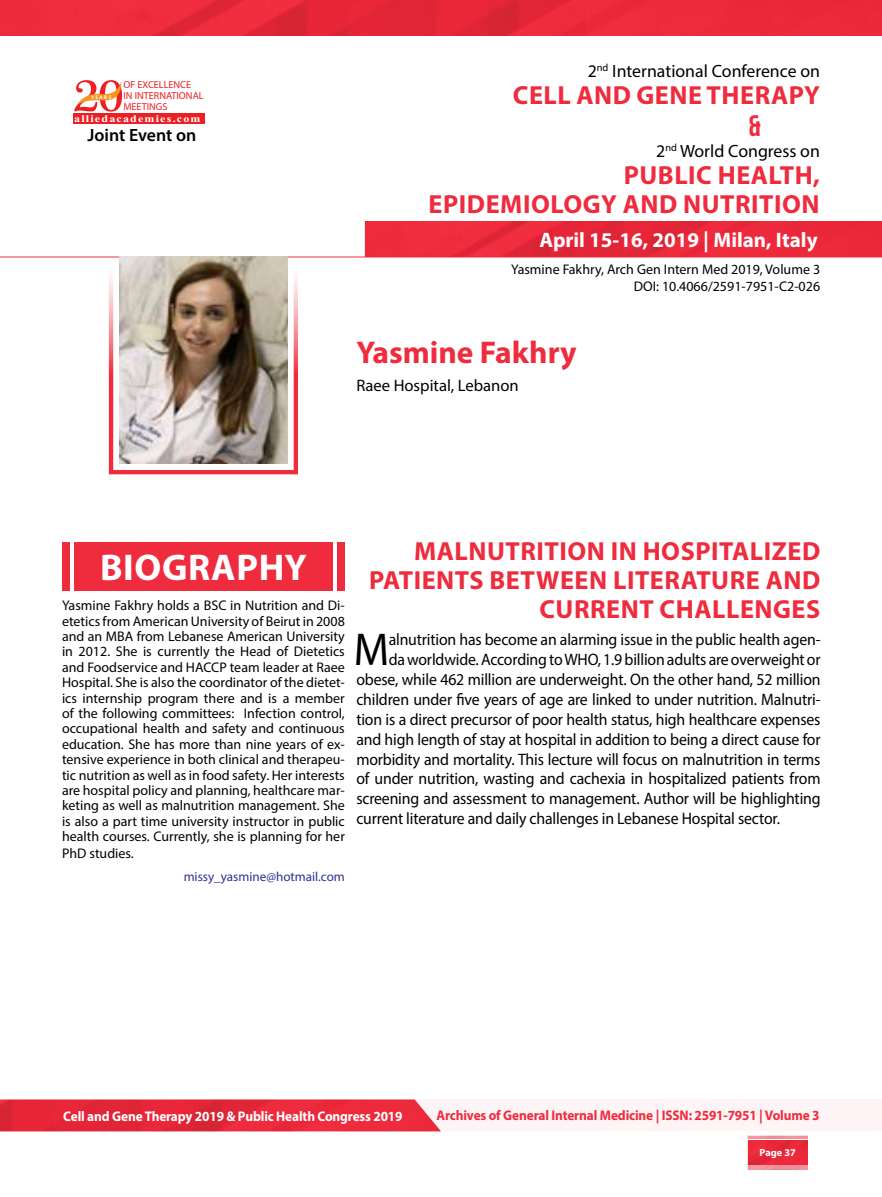
<style>
.page{position:relative;width:882px;height:1197px;background:#fff}
.page>*{position:absolute;margin:0;border:0;box-sizing:border-box;transform-origin:0 0}
.t1{font:46.2px "Myriad Pro";color:#000;scale:.95 1}
.t2{font:700 37.27px "Myriad Pro";letter-spacing:.02em;color:#fff}
.t3{font:700 31.5px "Myriad Pro";color:#ee2c3e}
.t4{font:29.75px "Bebas Neue";color:#ee2c3e}
.t5{font:700 26.25px/28.9px "Myriad Pro";letter-spacing:.02em;color:#ee2c3e;text-align:right}
.t6{font:700 21px "Myriad Pro";color:#fff}
.t7{font:17.85px "Myriad Pro";color:#000}
.t8{font:600 17.85px "Myriad Pro";color:#000}
.t9{font:16.62px "Myriad Pro";letter-spacing:-.01em;color:#000;scale:.95 1}
.t10{font:16.62px "Myriad Pro";letter-spacing:-.01em;color:#000}
.t11{font:14px/15.4px "Myriad Pro";color:#000;text-align:right}
.t12{font:700 14px "Myriad Pro";letter-spacing:-.01em;color:#ee2c3e;scale:.95 1}
.t13{font:700 14px "Myriad Pro";letter-spacing:-.01em;color:#fff;scale:.95 1}
.t14{font:13.12px "Myriad Pro";color:#2e3092}
.t15{font:700 10.33px "Myriad Pro";color:#fff}
.t16{font:10.15px/10.8px "Myriad Pro";color:#ed1f24}
.t17{font:700 10.15px "Times New Roman";letter-spacing:.1em;color:#fff;scale:1.18 1}
.t18{font:5.25px "Oregon LDO Black";letter-spacing:.24em;color:#fff;scale:1.06 1}
</style>
<div class="page">
<img style="left:748px;top:1140px;width:60px;height:24px">
<hr style="left:748px;top:1136px;width:60px;height:3px;background:#ee2c3e">
<img style="left:365px;top:222px;width:517px;height:35px">
<hr style="left:0;top:257px;width:882px;height:1px;background:#ee2c3e">
<img style="left:0;top:0;width:882px;height:35px">
<div style="left:73px;top:113px;width:132px;height:11px;background:#ed1f24"></div>
<svg style="left:74px;top:80px;width:49px;height:32px"></svg>
<img style="left:0;top:1100px;width:441px;height:31px">
<div style="left:109px;top:263px;width:189px;height:211px;border:4px solid #ee2c3e"></div>
<img style="left:120px;top:257px;width:167px;height:207px">
<div style="left:74px;top:542px;width:259px;height:49px;background:#ee2c3e"></div>
<div style="left:337px;top:542px;width:8px;height:49px;background:#ee2c3e"></div>
<div style="left:62px;top:542px;width:8px;height:49px;background:#ee2c3e"></div>
<p class="t16" style="left:123px;top:79px;width:82px">OF EXCELLENCE<br>IN INTERNATIONAL<br>MEETINGS</p>
<p class="t17" style="left:74px;top:111px;width:109px">alliedacademies.com</p>
<p class="t18" style="left:91px;top:94px;width:21px">YEARS</p>
<p class="t8" style="left:88px;top:124px;width:110px">Joint Event on</p>
<p class="t7" style="left:588px;top:60px;width:234px">2<sup>nd</sup> International Conference on</p>
<h3 class="t5" style="left:513px;top:79px;width:308px">CELL AND GENE THERAPY</h3>
<h3 class="t4" style="left:748px;top:109px;width:14px">&amp;</h3>
<h3 class="t5" style="left:429px;top:160px;width:393px">PUBLIC HEALTH,<br>EPIDEMIOLOGY AND NUTRITION</h3>
<p class="t7" style="left:656px;top:140px;width:165px">2<sup>nd</sup> World Congress on</p>
<h3 class="t6" style="left:539px;top:226px;width:280px">April 15-16, 2019 | Milan, Italy</h3>
<p class="t11" style="left:511px;top:261px;width:311px;line-height:16.8px">Yasmine Fakhry, Arch Gen Intern Med 2019, Volume 3<br>DOI: 10.4066/2591-7951-C2-026</p>
<h3 class="t3" style="left:356px;top:332px;width:222px">Yasmine Fakhry</h3>
<p class="t10" style="left:356px;top:376px;width:164px">Raee Hospital, Lebanon</p>
<h2 class="t2" style="left:100px;top:543px;width:208px">BIOGRAPHY</h2>
<p class="t11" style="left:62px;top:598px;width:284px;text-align:justify">Yasmine Fakhry holds a BSC in Nutrition and Di&shy;etetics from American University of Beirut in 2008 and an MBA from Lebanese American University in 2012. She is currently the Head of Dietetics and Foodservice and HACCP team leader at Raee Hospital. She is also the coordinator of the dietet&shy;ics internship program there and is a member of the following committees: Infection control, occupational health and safety and continuous education. She has more than nine years of ex&shy;tensive experience in both clinical and therapeu&shy;tic nutrition as well as in food safety. Her interests are hospital policy and planning, healthcare mar&shy;keting as well as malnutrition management. She is also a part time university instructor in public health courses. Currently, she is planning for her</p>
<p class="t11" style="left:62px;top:845px;width:73px">PhD studies.</p>
<p class="t14" style="left:184px;top:868px;width:163px">missy_yasmine@hotmail.com</p>
<h3 class="t5" style="left:369px;top:536px;width:453px">MALNUTRITION IN HOSPITALIZED<br>PATIENTS BETWEEN LITERATURE AND<br>CURRENT CHALLENGES</h3>
<h1 class="t1" style="left:354px;top:621px;width:39px">M</h1>
<p class="t9" style="left:389px;top:629px;width:456px">alnutrition has become an alarming issue in the public health agen-</p>
<p class="t9" style="left:389px;top:649px;width:456px">da worldwide. According to WHO, 1.9 billion adults are overweight or</p>
<p class="t9" style="left:356px;top:669px;width:490px">obese, while 462 million are underweight. On the other hand, 52 million</p>
<p class="t9" style="left:356px;top:689px;width:490px">children under five years of age are linked to under nutrition. Malnutri-</p>
<p class="t9" style="left:356px;top:709px;width:490px">tion is a direct precursor of poor health status, high healthcare expenses</p>
<p class="t9" style="left:356px;top:729px;width:490px">and high length of stay at hospital in addition to being a direct cause for</p>
<p class="t9" style="left:356px;top:749px;width:490px">morbidity and mortality. This lecture will focus on malnutrition in terms</p>
<p class="t9" style="left:356px;top:769px;width:490px">of under nutrition, wasting and cachexia in hospitalized patients from</p>
<p class="t9" style="left:356px;top:789px;width:490px">screening and assessment to management. Author will be highlighting</p>
<p class="t9" style="left:356px;top:809px;width:447px">current literature and daily challenges in Lebanese Hospital sector.</p>
<p class="t13" style="left:63px;top:1107px;width:359px">Cell and Gene Therapy 2019 &amp; Public Health Congress 2019</p>
<p class="t12" style="left:437px;top:1106px;width:405px">Archives of General Internal Medicine | ISSN: 2591-7951 | Volume 3</p>
<p class="t15" style="left:760px;top:1146px;width:38px">Page 37</p>
</div>
